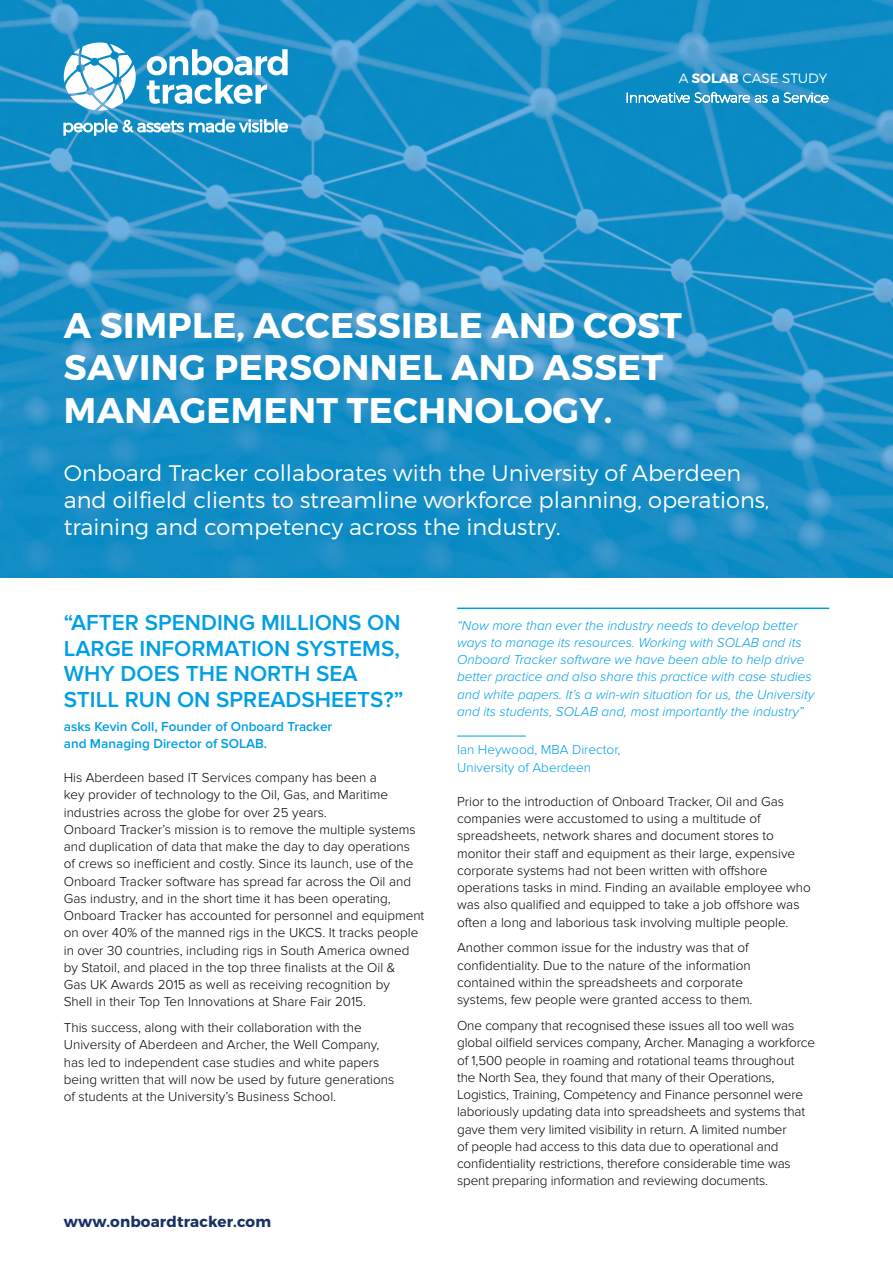
<style>
.page{position:relative;width:893px;height:1263px;background:#fff}
.page>*{position:absolute;margin:0;border:0;box-sizing:border-box;transform-origin:0 0}
.t1{font:700 35.55px/42.8px "Montserrat";letter-spacing:.01em;color:#fff}
.t2{font:300 22.5px/27px "Montserrat";color:#fff}
.t3{font:600 22.5px/25.5px "Proxima Nova";color:#009fe3}
.t4{font:700 15.15px "Montserrat";letter-spacing:.01em;color:#183264}
.t5{font:300 13.5px/17.2px "Proxima Nova";color:#000}
.t6{font:italic 300 13.5px/17.2px "Proxima Nova";color:#009fe3}
.t7{font:600 13.5px/16.2px "Proxima Nova";color:#009fe3}
.t8{font:300 13.5px/17.2px "Proxima Nova";color:#009fe3}
.t9{font:300 13.5px "Montserrat";color:#fff}
.s1{font-weight:700}
</style>
<div class="page">
<img style="left:0;top:0;width:893px;height:578px">
<svg style="left:627px;top:92px;width:201px;height:26px"></svg>
<svg style="left:64px;top:43px;width:72px;height:68px"></svg>
<svg style="left:147px;top:49px;width:141px;height:55px"></svg>
<svg style="left:64px;top:119px;width:224px;height:17px"></svg>
<hr style="left:457px;top:607px;width:372px;height:2px;background:#009fe3">
<hr style="left:457px;top:736px;width:69px;height:1px;background:#009fe3">
<p class="t9" style="left:679px;top:70px;width:150px">A <span class="s1">SOLAB</span> CASE STUDY</p>
<h1 class="t1" style="left:64px;top:304px;width:620px">A SIMPLE, ACCESSIBLE AND COST<br>SAVING PERSONNEL AND ASSET<br>MANAGEMENT TECHNOLOGY.</h1>
<h2 class="t2" style="left:64px;top:459px;width:707px">Onboard Tracker collaborates with the University of Aberdeen and oilfield clients to streamline workforce planning, operations, training and competency across the industry.</h2>
<h2 class="t3" style="left:64px;top:610px;width:341px">“AFTER SPENDING MILLIONS ON<br>LARGE INFORMATION SYSTEMS,<br>WHY DOES THE NORTH SEA<br>STILL RUN ON SPREADSHEETS?”</h2>
<p class="t7" style="left:64px;top:719px;width:270px">asks Kevin Coll, Founder of Onboard Tracker and Managing Director of SOLAB.</p>
<p class="t5" style="left:64px;top:769px;width:362px">His Aberdeen based IT Services company has been a<br>key provider of technology to the Oil, Gas, and Maritime industries across the globe for over 25 years.<br>Onboard Tracker’s mission is to remove the multiple systems and duplication of data that make the day to day operations of crews so inefficient and costly. Since its launch, use of the Onboard Tracker software has spread far across the Oil and Gas industry, and in the short time it has been operating, Onboard Tracker has accounted for personnel and equipment on over 40% of the manned rigs in the UKCS. It tracks people in over 30 countries, including rigs in South America owned by Statoil, and placed in the top three finalists at the Oil &amp;<br>Gas UK Awards 2015 as well as receiving recognition by<br>Shell in their Top Ten Innovations at Share Fair 2015.</p>
<p class="t5" style="left:64px;top:1019px;width:332px">This success, along with their collaboration with the University of Aberdeen and Archer, the Well Company, has led to independent case studies and white papers being written that will now be used by future generations of students at the University’s Business School.</p>
<p class="t4" style="left:64px;top:1212px;width:209px">www.onboardtracker.com</p>
<p class="t6" style="left:457px;top:617px;width:359px">“Now more than ever the industry needs to develop better ways to manage its resources. Working with SOLAB and its Onboard Tracker software we have been able to help drive better practice and also share this practice with case studies and white papers. It’s a win-win situation for us, the University and its students, SOLAB and, most importantly the industry”</p>
<p class="t8" style="left:457px;top:741px;width:165px">Ian Heywood, MBA Director,<br>University of Aberdeen</p>
<p class="t5" style="left:457px;top:793px;width:355px">Prior to the introduction of Onboard Tracker, Oil and Gas companies were accustomed to using a multitude of spreadsheets, network shares and document stores to monitor their staff and equipment as their large, expensive corporate systems had not been written with offshore operations tasks in mind. Finding an available employee who was also qualified and equipped to take a job offshore was often a long and laborious task involving multiple people.</p>
<p class="t5" style="left:457px;top:939px;width:297px">Another common issue for the industry was that of confidentiality. Due to the nature of the information contained within the spreadsheets and corporate systems, few people were granted access to them.</p>
<p class="t5" style="left:457px;top:1017px;width:359px">One company that recognised these issues all too well was global oilfield services company, Archer. Managing a workforce of 1,500 people in roaming and rotational teams throughout the North Sea, they found that many of their Operations, Logistics, Training, Competency and Finance personnel were laboriously updating data into spreadsheets and systems that gave them very limited visibility in return. A limited number<br>of people had access to this data due to operational and confidentiality restrictions, therefore considerable time was spent preparing information and reviewing documents.</p>
</div>
